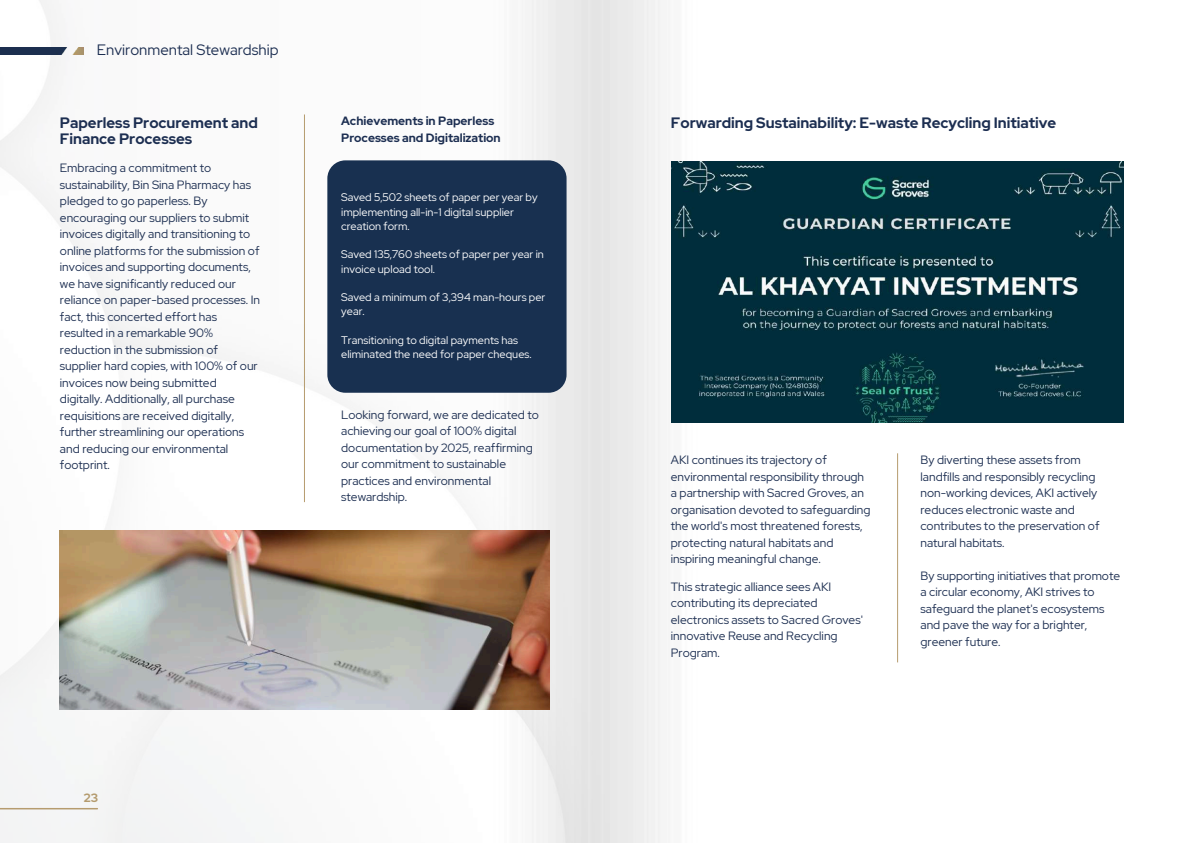
<style>
.page{position:relative;width:1191px;height:843px;background:#fff}
.page>*{position:absolute;margin:0;border:0;box-sizing:border-box;transform-origin:0 0}
.t1{font:700 15px/16.5px "Red Hat Display";color:#1c2e51}
.t2{font:15px "Red Hat Display";color:#1c2e51}
.t3{font:12px/16.5px "Red Hat Display";color:#1c2e51}
.t4{font:700 12px/16.5px "Red Hat Display";color:#1c2e51}
.t5{font:700 12px "Red Hat Display";color:#b49b6e}
.t6{font:11px/14.2px "Red Hat Display";color:#fff}
</style>
<div class="page">
<img style="left:0;top:0;width:1124px;height:842px">
<img style="left:0;top:48px;width:83px;height:6px">
<img style="left:490px;top:0;width:211px;height:842px">
<img style="left:60px;top:530px;width:489px;height:179px">
<img style="left:672px;top:161px;width:450px;height:261px">
<hr style="left:0;top:807px;width:97px;height:2px;background:#b69c6f">
<div style="left:327px;top:160px;width:239px;height:232px;background:#183050;border-radius:18px"></div>
<hr style="left:897px;top:453px;width:1px;height:209px;background:#b69c6f">
<hr style="left:304px;top:114px;width:1px;height:388px;background:#b69c6f">
<p class="t2" style="left:97px;top:40px;width:183px">Environmental Stewardship</p>
<p class="t1" style="left:60px;top:114px;width:199px">Paperless Procurement and<br>Finance Processes</p>
<p class="t3" style="left:60px;top:159px;width:202px">Embracing a commitment to sustainability, Bin Sina Pharmacy has pledged to go paperless. By encouraging our suppliers to submit invoices digitally and transitioning to online platforms for the submission of invoices and supporting documents, we have significantly reduced our reliance on paper-based processes. In fact, this concerted effort has resulted in a remarkable 90% reduction in the submission of supplier hard copies, with 100% of our invoices now being submitted digitally. Additionally, all purchase requisitions are received digitally, further streamlining our operations and reducing our environmental footprint.</p>
<p class="t4" style="left:341px;top:113px;width:161px">Achievements in Paperless<br>Processes and Digitalization</p>
<p class="t6" style="left:341px;top:190px;width:198px">Saved 5,502 sheets of paper per year by implementing all-in-1 digital supplier creation form.</p>
<p class="t6" style="left:341px;top:247px;width:204px">Saved 135,760 sheets of paper per year in invoice upload tool.</p>
<p class="t6" style="left:341px;top:290px;width:206px">Saved a minimum of 3,394 man-hours per year.</p>
<p class="t6" style="left:341px;top:333px;width:192px">Transitioning to digital payments has eliminated the need for paper cheques.</p>
<p class="t3" style="left:341px;top:406px;width:199px">Looking forward, we are dedicated to achieving our goal of 100% digital documentation by 2025, reaffirming our commitment to sustainable practices and environmental stewardship.</p>
<p class="t5" style="left:84px;top:789px;width:16px">23</p>
<p class="t1" style="left:670px;top:114px;width:387px">Forwarding Sustainability: E-waste Recycling Initiative</p>
<p class="t3" style="left:670px;top:451px;width:201px">AKI continues its trajectory of environmental responsibility through a partnership with Sacred Groves, an organisation devoted to safeguarding the world's most threatened forests, protecting natural habitats and inspiring meaningful change.</p>
<p class="t3" style="left:670px;top:578px;width:194px">This strategic alliance sees AKI contributing its depreciated electronics assets to Sacred Groves' innovative Reuse and Recycling<br>Program.</p>
<p class="t3" style="left:920px;top:451px;width:180px">By diverting these assets from landfills and responsibly recycling non-working devices, AKI actively reduces electronic waste and contributes to the preservation of natural habitats.</p>
<p class="t3" style="left:920px;top:567px;width:201px">By supporting initiatives that promote a circular economy, AKI strives to safeguard the planet's ecosystems and pave the way for a brighter, greener future.</p>
</div>
